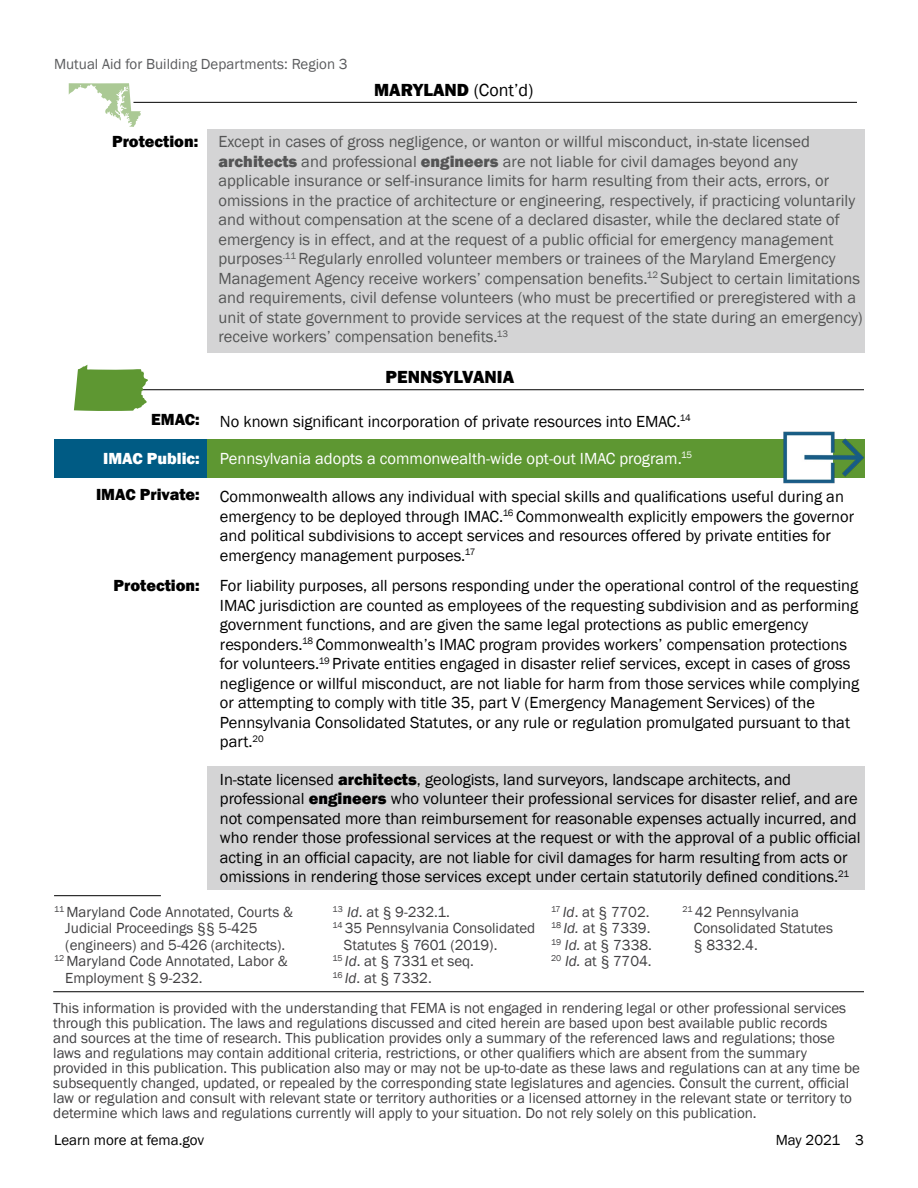
<style>
.page{position:relative;width:918px;height:1188px;background:#fff}
.page>*{position:absolute;margin:0;border:0;box-sizing:border-box;transform-origin:0 0}
.t1{font:800 18px "Franklin Gothic";color:#000}
.t2{font:16.5px/19.5px "Franklin Gothic";color:#000}
.t3{font:16.5px "Franklin Gothic";color:#fff}
.t4{font:15px/15px "Franklin Gothic";color:#414042}
.t5{font:15px "Franklin Gothic";color:#5a5b5d}
.t6{font:15px "Franklin Gothic";color:#000}
.s1{font-weight:400}
.s2{font-weight:800}
.s3{font-style:italic}
</style>
<div class="page">
<div style="left:207px;top:767px;width:657px;height:123px;background:#d4d4d5"></div>
<div style="left:54px;top:439px;width:153px;height:39px;background:#005b84"></div>
<div style="left:207px;top:439px;width:657px;height:39px;background:#5e9732"></div>
<img style="left:783px;top:431px;width:81px;height:53px">
<hr style="left:54px;top:895px;width:107px;height:1px;background:#000">
<hr style="left:53px;top:991px;width:811px;height:1px;background:#000">
<div style="left:207px;top:130px;width:657px;height:223px;background:#d4d4d5"></div>
<svg style="left:69px;top:83px;width:72px;height:44px"></svg>
<hr style="left:133px;top:102px;width:724px;height:1px;background:#000">
<hr style="left:132px;top:389px;width:732px;height:1px;background:#000">
<svg style="left:74px;top:365px;width:74px;height:46px;background:#7aa956"></svg>
<p class="t5" style="left:54px;top:55px;width:295px">Mutual Aid for Building Departments: Region 3</p>
<p class="t1" style="left:374px;top:78px;width:161px">MARYLAND <span class="s1">(Cont’d)</span></p>
<p class="t2" style="left:218px;top:132px;width:646px;text-indent:-106px"><span class="s2">Protection:</span> Except in cases of gross negligence, or wanton or willful misconduct, in-state licensed <span class="s2">architects</span> and professional <span class="s2">engineers</span> are not liable for civil damages beyond any applicable insurance or self-insurance limits for harm resulting from their acts, errors, or omissions in the practice of architecture or engineering, respectively, if practicing voluntarily and without compensation at the scene of a declared disaster, while the declared state of emergency is in effect, and at the request of a public official for emergency management purposes<sup>.11</sup> Regularly enrolled volunteer members or trainees of the Maryland Emergency Management Agency receive workers’ compensation benefits.<sup>12</sup> Subject to certain limitations and requirements, civil defense volunteers (who must be precertified or preregistered with a unit of state government to provide services at the request of the state during an emergency) receive workers’ compensation benefits.<sup>13</sup></p>
<p class="t1" style="left:386px;top:365px;width:130px">PENNSYLVANIA</p>
<p class="t2" style="left:151px;top:412px;width:541px"><span class="s2">EMAC:</span> No known significant incorporation of private resources into EMAC.<sup>14</sup></p>
<p class="t3" style="left:103px;top:448px;width:591px"><span class="s2">IMAC Public:</span> Pennsylvania adopts a commonwealth-wide opt-out IMAC program.<sup>15</sup></p>
<p class="t2" style="left:220px;top:487px;width:636px;text-indent:-124px"><span class="s2">IMAC Private:</span> Commonwealth allows any individual with special skills and qualifications useful during an emergency to be deployed through IMAC.<sup>16</sup> Commonwealth explicitly empowers the governor and political subdivisions to accept services and resources offered by private entities for emergency management purposes.<sup>17</sup></p>
<p class="t2" style="left:220px;top:576px;width:641px;text-indent:-106px"><span class="s2">Protection:</span> For liability purposes, all persons responding under the operational control of the requesting IMAC jurisdiction are counted as employees of the requesting subdivision and as performing government functions, and are given the same legal protections as public emergency responders.<sup>18</sup> Commonwealth’s IMAC program provides workers’ compensation protections for volunteers.<sup>19</sup> Private entities engaged in disaster relief services, except in cases of gross negligence or willful misconduct, are not liable for harm from those services while complying or attempting to comply with title 35, part V (Emergency Management Services) of the Pennsylvania Consolidated Statutes, or any rule or regulation promulgated pursuant to that part.<sup>20</sup></p>
<p class="t2" style="left:220px;top:770px;width:642px">In-state licensed <span class="s2">architects</span>, geologists, land surveyors, landscape architects, and professional <span class="s2">engineers</span> who volunteer their professional services for disaster relief, and are not compensated more than reimbursement for reasonable expenses actually incurred, and who render those professional services at the request or with the approval of a public official acting in an official capacity, are not liable for civil damages for harm resulting from acts or omissions in rendering those services except under certain statutorily defined conditions.<sup>21</sup></p>
<p class="t4" style="left:54px;top:904px;width:241px"><sup>11</sup> Maryland Code Annotated, Courts &amp;</p>
<p class="t4" style="left:65px;top:921px;width:194px">Judicial Proceedings §§ 5-425</p>
<p class="t4" style="left:65px;top:937px;width:222px">(engineers) and 5-426 (architects).</p>
<p class="t4" style="left:54px;top:954px;width:235px"><sup>12</sup> Maryland Code Annotated, Labor &amp;</p>
<p class="t4" style="left:65px;top:970px;width:139px">Employment § 9-232.</p>
<p class="t4" style="left:551px;top:904px;width:102px;line-height:16.5px"><sup>17</sup> <span class="s3">Id</span>. at § 7702.<br><sup>18</sup> <span class="s3">Id.</span> at § 7339.<br><sup>19</sup> <span class="s3">Id.</span> at § 7338.<br><sup>20</sup> <span class="s3">Id.</span> at § 7704.</p>
<p class="t4" style="left:694px;top:904px;width:141px;line-height:16.5px;text-indent:-11px"><sup>21</sup> 42 Pennsylvania<br>Consolidated Statutes § 8332.4.</p>
<p class="t4" style="left:53px;top:1000px;width:808px">This information is provided with the understanding that FEMA is not engaged in rendering legal or other professional services through this publication. The laws and regulations discussed and cited herein are based upon best available public records<br>and sources at the time of research. This publication provides only a summary of the referenced laws and regulations; those laws and regulations may contain additional criteria, restrictions, or other qualifiers which are absent from the summary provided in this publication. This publication also may or may not be up-to-date as these laws and regulations can at any time be subsequently changed, updated, or repealed by the corresponding state legislatures and agencies. Consult the current, official law or regulation and consult with relevant state or territory authorities or a licensed attorney in the relevant state or territory to determine which laws and regulations currently will apply to your situation. Do not rely solely on this publication.</p>
<p class="t4" style="left:333px;top:904px;width:119px"><sup>13</sup> <span class="s3">Id</span>. at § 9-232.1.</p>
<p class="t4" style="left:333px;top:921px;width:204px"><sup>14</sup> 35 Pennsylvania Consolidated</p>
<p class="t4" style="left:344px;top:937px;width:155px">Statutes § 7601 (2019).</p>
<p class="t4" style="left:333px;top:954px;width:143px"><sup>15</sup> <span class="s3">Id</span>. at § 7331 et seq.</p>
<p class="t4" style="left:333px;top:970px;width:101px"><sup>16</sup> <span class="s3">Id</span>. at § 7332.</p>
<p class="t6" style="left:54px;top:1130px;width:152px">Learn more at fema.gov</p>
<p class="t6" style="left:776px;top:1130px;width:90px">May 2021 3</p>
</div>
